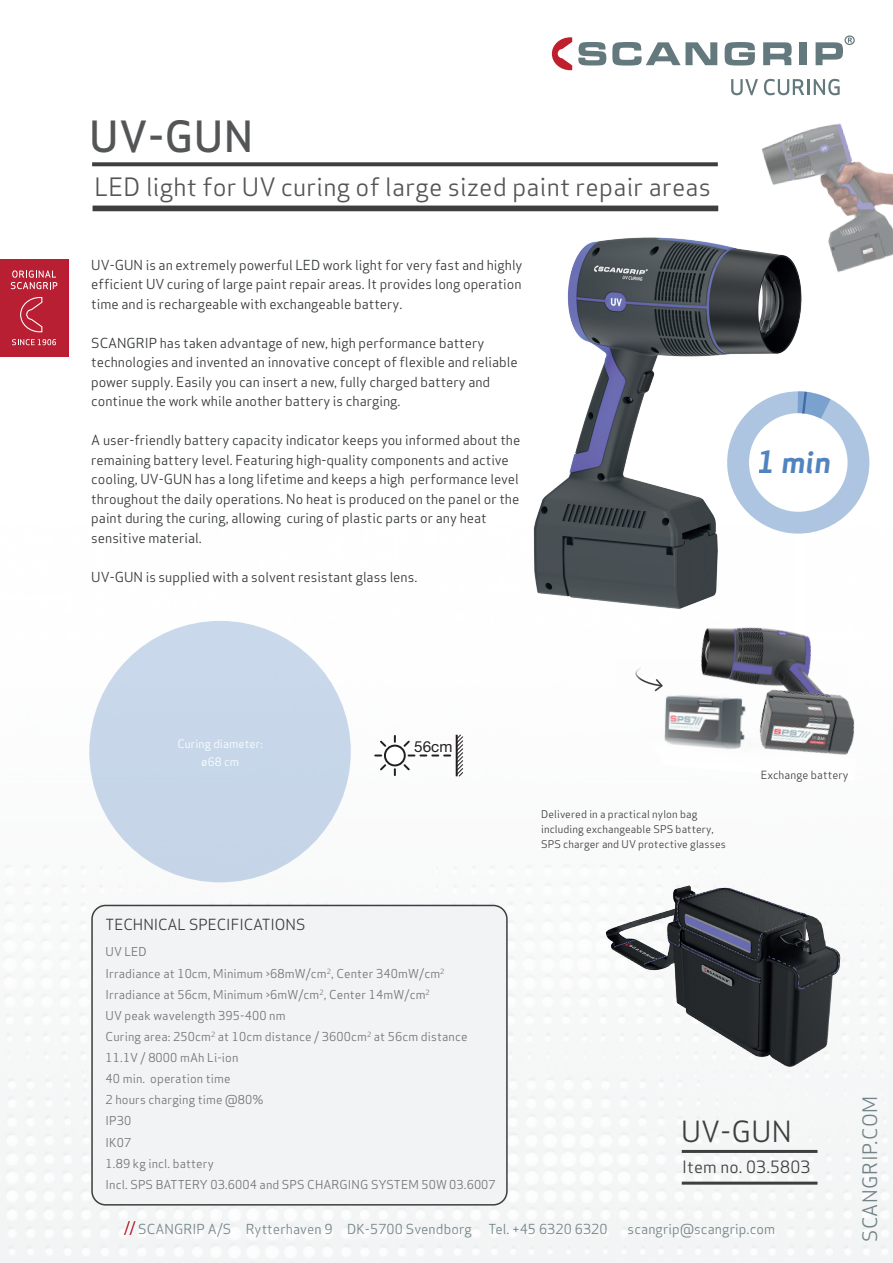
<style>
.page{position:relative;width:893px;height:1263px;background:#fff}
.page>*{position:absolute;margin:0;border:0;box-sizing:border-box;transform-origin:0 0}
.t1{font:500 42px "Apex Sans";color:#545557}
.t2{font:italic 700 29.55px "Apex Sans";color:#2867b0}
.t3{font:28.5px "Apex Sans";color:#3e3e3f}
.t4{font:24.75px "Apex Sans";letter-spacing:.01em;color:#545557}
.t5{font:19.5px "Apex Sans";letter-spacing:.03em;color:#66797d}
.t6{font:16.65px "Apex Sans";letter-spacing:.01em;color:#3e3e3f}
.t7{font:15.3px "Helvetica Neue LT Std";color:#231f20}
.t8{font:15px "Apex Sans";color:#3e3e3f}
.t9{font:13.5px/19.5px "Apex Sans";color:#333638}
.t10{font:13.5px "Apex Sans";letter-spacing:.01em;color:#66797d}
.vare_nr{font:12px "Apex Sans";letter-spacing:.01em;color:#727376}
.t11{font:11.4px/17.9px "Apex Sans";letter-spacing:.01em;color:#fff;text-align:center}
.t12{font:11.25px "Arial";color:#231f20}
.t13{font:11.1px "Apex Sans";letter-spacing:.01em;color:#3e3e3f}
.t14{font:10.5px "Apex Sans";letter-spacing:.01em;color:#3e3e3f}
</style>
<div class="page">
<div style="left:0;top:259px;width:68px;height:98px;background:#b91f33"></div>
<svg style="left:11px;top:270px;width:46px;height:19px"></svg>
<svg style="left:12px;top:297px;width:44px;height:48px"></svg>
<svg style="left:552px;top:37px;width:20px;height:33px"></svg>
<svg style="left:578px;top:42px;width:28px;height:24px"></svg>
<svg style="left:612px;top:42px;width:105px;height:24px"></svg>
<svg style="left:725px;top:42px;width:30px;height:24px"></svg>
<svg style="left:763px;top:42px;width:29px;height:23px"></svg>
<div style="left:799px;top:42px;width:8px;height:23px;background:#64797d"></div>
<svg style="left:816px;top:35px;width:39px;height:30px"></svg>
<svg style="left:731px;top:79px;width:27px;height:16px"></svg>
<svg style="left:764px;top:79px;width:40px;height:7px"></svg>
<hr style="left:807px;top:79px;width:3px;height:16px;background:#64797d">
<svg style="left:814px;top:79px;width:26px;height:7px"></svg>
<img style="left:0;top:517px;width:893px;height:746px">
<img style="left:749px;top:86px;width:144px;height:186px">
<img style="left:617px;top:658px;width:56px;height:114px">
<img style="left:673px;top:602px;width:210px;height:175px">
<svg style="left:636px;top:666px;width:28px;height:27px"></svg>
<svg style="left:647px;top:735px;width:210px;height:46px"></svg>
<img style="left:604px;top:877px;width:249px;height:200px">
<img style="left:505px;top:219px;width:314px;height:414px">
<div style="left:727px;top:391px;width:142px;height:143px;border:22px solid #2867b0;border-radius:50%"></div>
<svg style="left:796px;top:390px;width:36px;height:30px"></svg>
<div style="left:89px;top:621px;width:262px;height:261px;background:#c7d7e9;border-radius:50%"></div>
<div style="left:385px;top:746px;width:20px;height:19px;background:#fff;border-radius:50%"></div>
<div style="left:384px;top:745px;width:22px;height:21px;border:2px solid #231f20;border-radius:50%"></div>
<svg style="left:420px;top:754px;width:6px;height:2px"></svg>
<svg style="left:432px;top:754px;width:6px;height:2px"></svg>
<svg style="left:444px;top:754px;width:6px;height:2px"></svg>
<svg style="left:456px;top:734px;width:7px;height:42px"></svg>
<svg style="left:402px;top:739px;width:12px;height:17px"></svg>
<svg style="left:394px;top:736px;width:2px;height:6px"></svg>
<svg style="left:375px;top:739px;width:13px;height:17px"></svg>
<hr style="left:456px;top:736px;width:2px;height:39px;background:#231f20">
<svg style="left:378px;top:762px;width:10px;height:10px"></svg>
<svg style="left:394px;top:769px;width:2px;height:6px"></svg>
<svg style="left:402px;top:762px;width:10px;height:10px"></svg>
<div style="left:414px;top:741px;width:39px;height:13px;background:#fff"></div>
<hr style="left:682px;top:1181px;width:135px;height:3px;background:#3e3e3f">
<hr style="left:682px;top:1150px;width:135px;height:3px;background:#3e3e3f">
<div style="left:92px;top:905px;width:415px;height:300px;background:#f2f3f4;border-radius:14px"></div>
<div style="left:91px;top:905px;width:417px;height:300px;border:2px solid #3e3e3f;border-radius:14px"></div>
<div style="left:93px;top:206px;width:625px;height:5px;background:#3e3e3f"></div>
<svg style="left:92px;top:162px;width:626px;height:4px;background:#4c4c4d"></svg>
<p class="t1" style="left:89px;top:99px;width:165px">UV-GUN</p>
<p class="t4" style="left:94px;top:166px;width:618px">LED light for UV curing of large sized paint repair areas</p>
<p class="t9" style="left:91px;top:254px;width:433px;text-align:justify">UV-GUN is an extremely powerful LED work light for very fast and highly efficient UV curing of large paint repair areas. It provides long operation time and is rechargeable with exchangeable battery.</p>
<p class="t9" style="left:91px;top:332px;width:394px">SCANGRIP has taken advantage of new, high performance battery</p>
<p class="t9" style="left:91px;top:351px;width:428px">technologies and invented an innovative concept of flexible and reliable power supply. Easily you can insert a new, fully charged battery and</p>
<p class="t9" style="left:91px;top:390px;width:311px">continue the work while another battery is charging.</p>
<p class="t9" style="left:91px;top:429px;width:431px">A user-friendly battery capacity indicator keeps you informed about the remaining battery level. Featuring high-quality components and active cooling, UV-GUN has a long lifetime and keeps a high performance level throughout the daily operations. No heat is produced on the panel or the paint during the curing, allowing curing of plastic parts or any heat</p>
<p class="t9" style="left:91px;top:527px;width:112px">sensitive material.</p>
<p class="t9" style="left:91px;top:566px;width:328px">UV-GUN is supplied with a solvent resistant glass lens.</p>
<h2 class="t2" style="left:758px;top:443px;width:75px">1 min</h2>
<p class="t11" style="left:177px;top:734px;width:87px">Curing diameter: ø68 cm</p>
<p class="t7" style="left:414px;top:737px;width:40px">56cm</p>
<p class="t12" style="left:421px;top:739px;width:23px">12in</p>
<p class="t14" style="left:541px;top:805px;width:158px">Delivered in a practical nylon bag</p>
<p class="t14" style="left:541px;top:820px;width:174px">including exchangeable SPS battery,</p>
<p class="t14" style="left:541px;top:835px;width:186px">SPS charger and UV protective glasses</p>
<p class="t13" style="left:761px;top:765px;width:89px">Exchange battery</p>
<p class="t8" style="left:106px;top:912px;width:201px">TECHNICAL SPECIFICATIONS</p>
<p class="vare_nr" style="left:106px;top:942px;width:43px">UV LED</p>
<p class="vare_nr" style="left:106px;top:963px;width:340px">Irradiance at 10cm, Minimum &gt;68mW/cm<sup>2</sup>, Center 340mW/cm<sup>2</sup></p>
<p class="vare_nr" style="left:106px;top:984px;width:326px">Irradiance at 56cm, Minimum &gt;6mW/cm<sup>2</sup>, Center 14mW/cm<sup>2</sup></p>
<p class="vare_nr" style="left:106px;top:1005px;width:181px">UV peak wavelength 395-400 nm</p>
<p class="vare_nr" style="left:106px;top:1027px;width:363px">Curing area: 250cm<sup>2</sup> at 10cm distance / 3600cm<sup>2</sup> at 56cm distance</p>
<p class="vare_nr" style="left:106px;top:1048px;width:134px">11.1V / 8000 mAh Li-ion</p>
<p class="vare_nr" style="left:106px;top:1069px;width:127px">40 min. operation time</p>
<p class="vare_nr" style="left:106px;top:1090px;width:160px">2 hours charging time @80%</p>
<p class="vare_nr" style="left:106px;top:1111px;width:27px">IP30</p>
<p class="vare_nr" style="left:106px;top:1132px;width:27px">IK07</p>
<p class="vare_nr" style="left:106px;top:1153px;width:110px">1.89 kg incl. battery</p>
<p class="vare_nr" style="left:106px;top:1174px;width:392px">Incl. SPS BATTERY 03.6004 and SPS CHARGING SYSTEM 50W 03.6007</p>
<p class="t3" style="left:681px;top:1108px;width:112px">UV-GUN</p>
<p class="t6" style="left:682px;top:1153px;width:130px">Item no. 03.5803</p>
<p class="t10" style="left:138px;top:1218px;width:471px">SCANGRIP A/S Rytterhaven 9 DK-5700 Svendborg Tel. +45 6320 6320</p>
<p class="t10" style="left:628px;top:1218px;width:149px">scangrip@scangrip.com</p>
<p class="t5" style="left:854px;top:1242px;width:148px;rotate:-90deg">SCANGRIP.COM</p>
</div>
